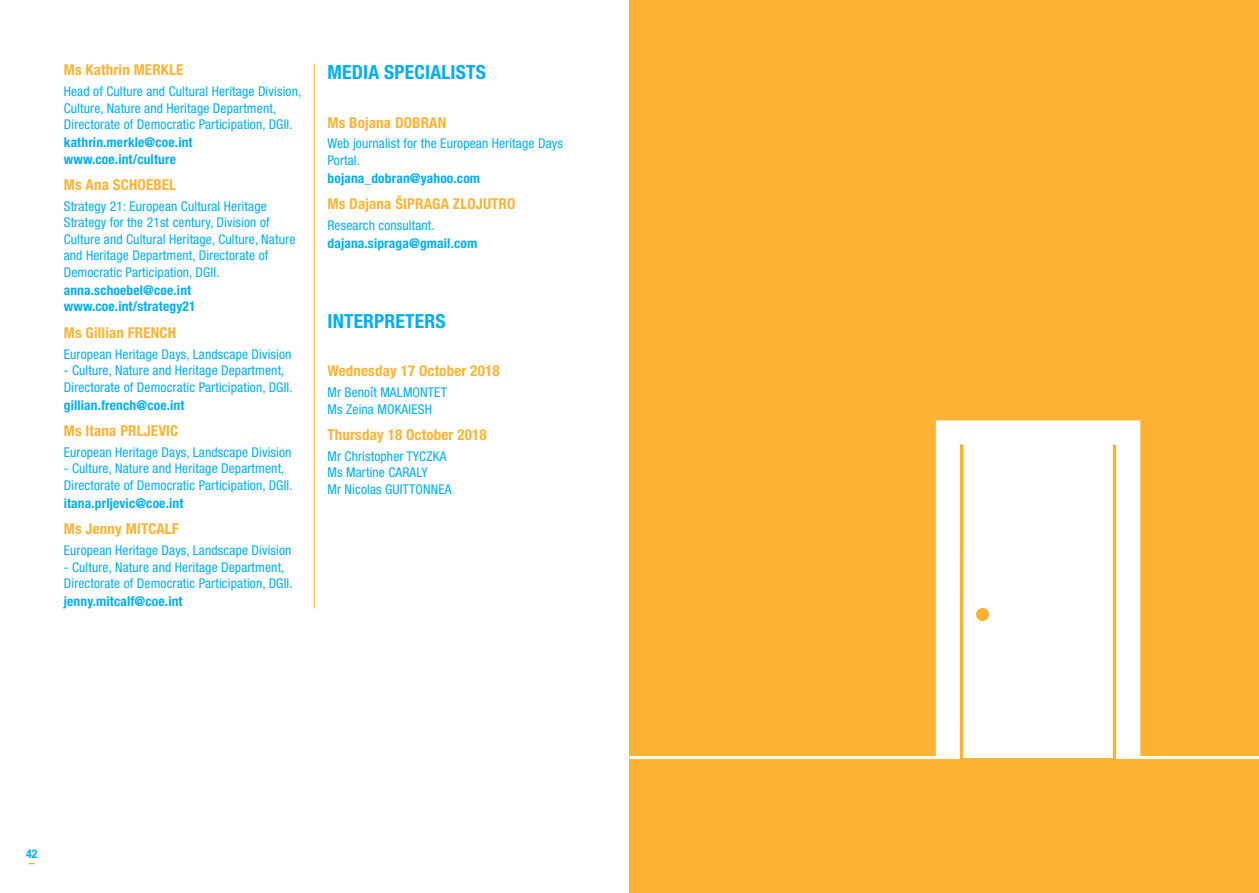
<style>
.page{position:relative;width:1259px;height:893px;background:#fff}
.page>*{position:absolute;margin:0;border:0;box-sizing:border-box;transform-origin:0 0}
.t1{font:700 condensed 19.5px "Helvetica Neue";letter-spacing:.01em;color:#00aeef}
.t2{font:700 condensed 15px "Helvetica Neue";letter-spacing:.01em;color:#fcb333}
.t3{font:condensed 13.5px/16.5px "Helvetica Neue";letter-spacing:.01em;color:#00aeef}
.t4{font:700 condensed 13.5px/16.5px "Helvetica Neue";letter-spacing:.01em;color:#00aeef}
.t5{font:700 condensed 12px "Helvetica Neue";color:#00aeef}
.t6{font:700 condensed 12px "Helvetica Neue";color:#fcb333}
</style>
<div class="page">
<div style="left:629px;top:0;width:630px;height:893px;background:#fcb333"></div>
<div style="left:936px;top:420px;width:204px;height:338px;background:#fff"></div>
<hr style="left:629px;top:756px;width:331px;height:3px;background:#fff">
<hr style="left:1116px;top:756px;width:143px;height:3px;background:#fff">
<hr style="left:314px;top:64px;width:1px;height:544px;background:#fcb333">
<p class="t2" style="left:64px;top:61px;width:121px">Ms Kathrin MERKLE</p>
<p class="t3" style="left:64px;top:83px;width:239px">Head of Culture and Cultural Heritage Division,<br>Culture, Nature and Heritage Department,<br>Directorate of Democratic Participation, DGII.</p>
<p class="t4" style="left:64px;top:134px;width:130px">kathrin.merkle@coe.int www.coe.int/culture</p>
<p class="t2" style="left:64px;top:176px;width:114px">Ms Ana SCHOEBEL</p>
<p class="t3" style="left:64px;top:198px;width:233px">Strategy 21: European Cultural Heritage Strategy for the 21st century, Division of Culture and Cultural Heritage, Culture, Nature and Heritage Department, Directorate of Democratic Participation, DGII.</p>
<p class="t4" style="left:64px;top:282px;width:133px">anna.schoebel@coe.int www.coe.int/strategy21</p>
<p class="t2" style="left:64px;top:324px;width:114px">Ms Gillian FRENCH</p>
<p class="t3" style="left:64px;top:346px;width:229px">European Heritage Days, Landscape Division</p>
<p class="t3" style="left:64px;top:362px;width:230px">- Culture, Nature and Heritage Department,<br>Directorate of Democratic Participation, DGII.</p>
<p class="t4" style="left:64px;top:396px;width:122px">gillian.french@coe.int</p>
<p class="t2" style="left:64px;top:422px;width:116px">Ms Itana PRLJEVIC</p>
<p class="t3" style="left:64px;top:444px;width:229px">European Heritage Days, Landscape Division</p>
<p class="t3" style="left:64px;top:460px;width:230px">- Culture, Nature and Heritage Department,<br>Directorate of Democratic Participation, DGII.</p>
<p class="t4" style="left:64px;top:495px;width:121px">itana.prljevic@coe.int</p>
<p class="t2" style="left:64px;top:520px;width:117px">Ms Jenny MITCALF</p>
<p class="t3" style="left:64px;top:542px;width:229px">European Heritage Days, Landscape Division</p>
<p class="t3" style="left:64px;top:559px;width:230px">- Culture, Nature and Heritage Department,<br>Directorate of Democratic Participation, DGII.</p>
<p class="t4" style="left:64px;top:593px;width:120px">jenny.mitcalf@coe.int</p>
<h1 class="t1" style="left:327px;top:60px;width:160px">MEDIA SPECIALISTS</h1>
<p class="t2" style="left:327px;top:113px;width:120px">Ms Bojana DOBRAN</p>
<p class="t3" style="left:327px;top:135px;width:237px">Web journalist for the European Heritage Days<br>Portal.</p>
<p class="t4" style="left:327px;top:170px;width:154px">bojana_dobran@yahoo.com</p>
<p class="t2" style="left:327px;top:195px;width:189px">Ms Dajana ŠIPRAGA ZLOJUTRO</p>
<p class="t3" style="left:327px;top:217px;width:109px">Research consultant.</p>
<p class="t4" style="left:327px;top:235px;width:151px">dajana.sipraga@gmail.com</p>
<h1 class="t1" style="left:327px;top:309px;width:119px">INTERPRETERS</h1>
<p class="t2" style="left:327px;top:362px;width:174px">Wednesday 17 October 2018</p>
<p class="t3" style="left:327px;top:384px;width:121px">Mr Benoît MALMONTET<br>Ms Zeina MOKAIESH</p>
<p class="t2" style="left:327px;top:426px;width:161px">Thursday 18 October 2018</p>
<p class="t3" style="left:327px;top:448px;width:125px">Mr Christopher TYCZKA<br>Ms Martine CARALY<br>Mr Nicolas GUITTONNEA</p>
<p class="t5" style="left:26px;top:847px;width:13px">42</p>
<p class="t6" style="left:29px;top:856px;width:7px">–</p>
</div>
